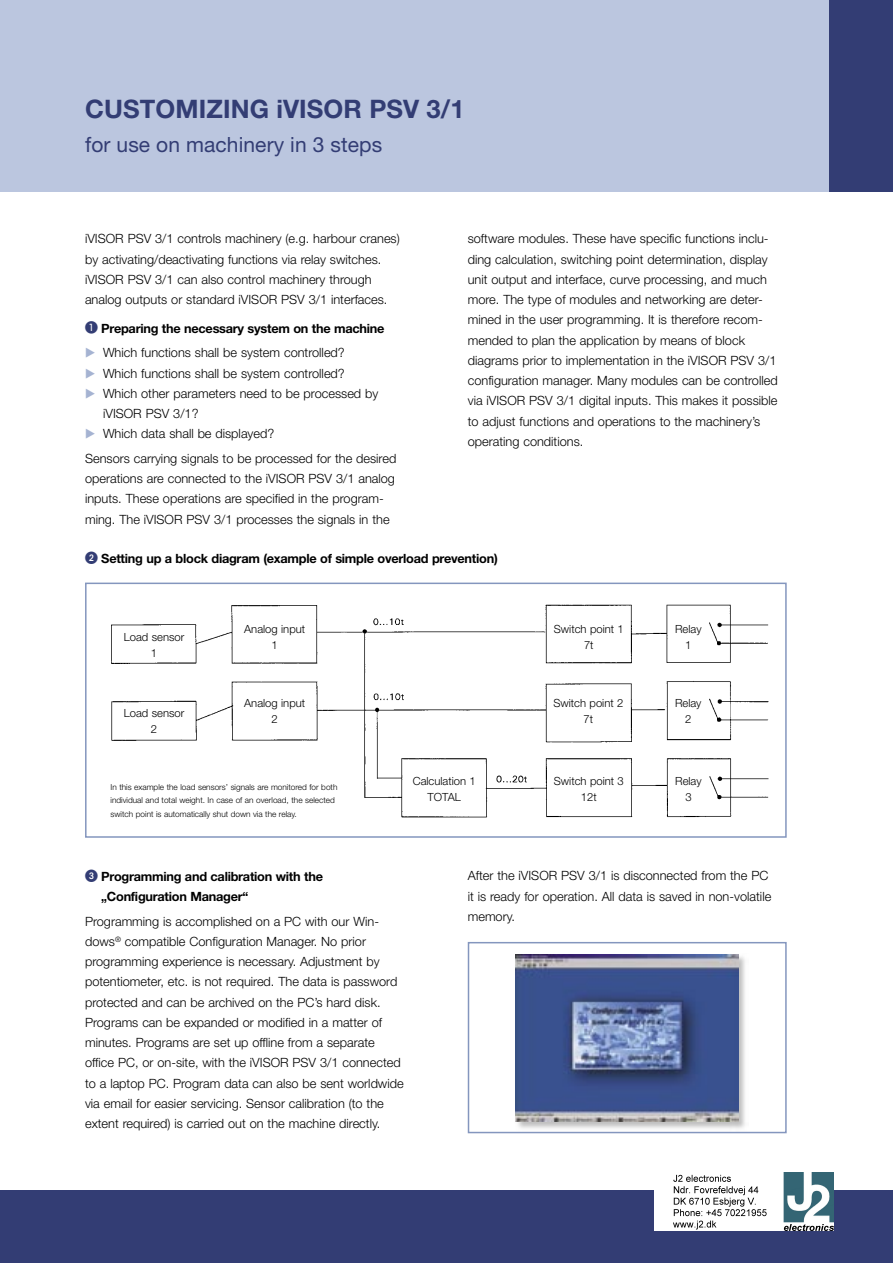
<style>
.page{position:relative;width:893px;height:1263px;background:#fff}
.page>*{position:absolute;margin:0;border:0;box-sizing:border-box;transform-origin:0 0}
.t1{font:700 25.5px "Helvetica Neue";letter-spacing:.005em;color:#333d74}
.t2{font:21px "Helvetica Neue";letter-spacing:.005em;color:#333d74}
.t3{font:300 12.75px/20.2px "Helvetica Neue";color:#000}
.t4{font:700 12.75px/20.2px "Helvetica Neue";letter-spacing:-.02em;color:#000}
.t5{font:300 11.25px/15.8px "Helvetica Neue";color:#000;text-align:center}
.t6{font:300 8.25px/13.5px "Helvetica Neue";color:#000}
</style>
<div class="page">
<div style="left:0;top:0;width:893px;height:191px;background:#bbc6df"></div>
<div style="left:829px;top:0;width:64px;height:191px;background:#333d74"></div>
<div style="left:0;top:1191px;width:893px;height:72px;background:#333d74"></div>
<svg style="left:468px;top:942px;width:319px;height:191px"></svg>
<svg style="left:85px;top:583px;width:702px;height:255px"></svg>
<img style="left:655px;top:1172px;width:178px;height:58px">
<h1 class="t1" style="left:85px;top:93px;width:381px">CUSTOMIZING iVISOR PSV 3/1</h1>
<h2 class="t2" style="left:85px;top:132px;width:299px">for use on machinery in 3 steps</h2>
<p class="t3" style="left:85px;top:228px;width:316px">iVISOR PSV 3/1 controls machinery (e.g. harbour cranes) by activating/deactivating functions via relay switches. iVISOR PSV 3/1 can also control machinery through analog outputs or standard iVISOR PSV 3/1 interfaces.</p>
<p class="t4" style="left:101px;top:318px;width:285px">Preparing the necessary system on the machine</p>
<p class="t3" style="left:103px;top:342px;width:277px">Which functions shall be system controlled?<br>Which functions shall be system controlled?<br>Which other parameters need to be processed by iVISOR PSV 3/1?<br>Which data shall be displayed?</p>
<p class="t3" style="left:85px;top:448px;width:313px">Sensors carrying signals to be processed for the desired operations are connected to the iVISOR PSV 3/1 analog inputs. These operations are specified in the program&shy;ming. The iVISOR PSV 3/1 processes the signals in the</p>
<p class="t3" style="left:468px;top:228px;width:311px">software modules. These have specific functions inclu&shy;ding calculation, switching point determination, display unit output and interface, curve processing, and much more. The type of modules and networking are deter&shy;mined in the user programming. It is therefore recom&shy;mended to plan the application by means of block diagrams prior to implementation in the iVISOR PSV 3/1 configuration manager. Many modules can be controlled via iVISOR PSV 3/1 digital inputs. This makes it possible to adjust functions and operations to the machinery’s operating conditions.</p>
<p class="t4" style="left:101px;top:548px;width:398px">Setting up a block diagram (example of simple overload prevention)</p>
<p class="t5" style="left:124px;top:629px;width:62px">Load sensor<br>1</p>
<p class="t5" style="left:124px;top:705px;width:62px">Load sensor<br>2</p>
<p class="t5" style="left:244px;top:621px;width:62px">Analog input<br>1</p>
<p class="t5" style="left:244px;top:695px;width:62px">Analog input<br>2</p>
<p class="t6" style="left:111px;top:780px;width:228px">In this example the load sensors’ signals are monitored for both individual and total weight. In case of an overload, the selected switch point is automatically shut down via the relay.</p>
<p class="t5" style="left:413px;top:773px;width:65px">Calculation 1<br>TOTAL</p>
<p class="t5" style="left:554px;top:621px;width:72px">Switch point 1<br>7t</p>
<p class="t5" style="left:675px;top:621px;width:28px">Relay<br>1</p>
<p class="t5" style="left:553px;top:695px;width:72px">Switch point 2<br>7t</p>
<p class="t5" style="left:675px;top:695px;width:28px">Relay<br>2</p>
<p class="t5" style="left:554px;top:773px;width:72px">Switch point 3<br>12t</p>
<p class="t5" style="left:675px;top:773px;width:28px">Relay<br>3</p>
<p class="t4" style="left:101px;top:866px;width:223px">Programming and calibration with the „Configuration Manager“</p>
<p class="t3" style="left:85px;top:911px;width:320px">Programming is accomplished on a PC with our Win&shy;dows<sup>®</sup> compatible Configuration Manager. No prior programming experience is necessary. Adjustment by potentiometer, etc. is not required. The data is password protected and can be archived on the PC’s hard disk.<br>Programs can be expanded or modified in a matter of minutes. Programs are set up offline from a separate office PC, or on-site, with the iVISOR PSV 3/1 connected to a laptop PC. Program data can also be sent worldwide via email for easier servicing. Sensor calibration (to the extent required) is carried out on the machine directly.</p>
<p class="t3" style="left:468px;top:865px;width:305px">After the iVISOR PSV 3/1 is disconnected from the PC it is ready for operation. All data is saved in non-volatile memory.</p>
</div>
